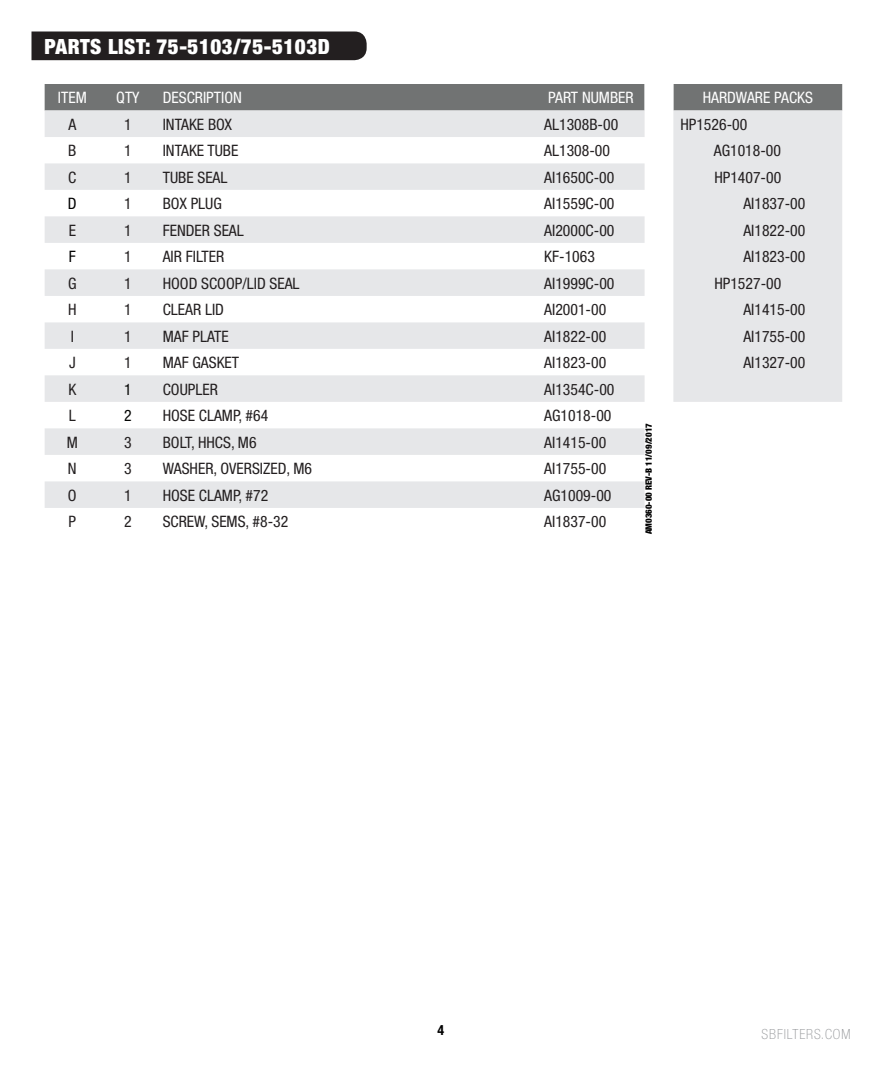
<style>
.page{position:relative;width:882px;height:1071px;background:#fff}
.page>*{position:absolute;margin:0;border:0;box-sizing:border-box;transform-origin:0 0}
.t1{font:900 condensed 21px "Helvetica Neue";letter-spacing:.025em;color:#fff}
.t2{font:condensed 15.75px "Helvetica Neue";color:#231f20}
.t3{font:condensed 15.75px "Helvetica Neue";color:#fff}
.t4{font:condensed 15.75px "Helvetica Neue";color:#000}
.t5{font:condensed 15.75px "Helvetica Neue";color:#040503}
.t6{font:100 condensed 14px "Helvetica Neue";letter-spacing:.065em;color:#939598}
.t7{font:700 condensed 14px "Helvetica Neue";color:#000}
.t8{font:900 condensed 8.75px "Helvetica Neue";color:#000}
</style>
<div class="page">
<svg style="left:45px;top:84px;width:797px;height:27px;background:#797b7b"></svg>
<svg style="left:45px;top:111px;width:797px;height:397px;fill:#e6e7e9"></svg>
<svg style="left:66px;top:195px;width:13px;height:18px"></svg>
<svg style="left:66px;top:248px;width:13px;height:18px"></svg>
<div style="left:32px;top:32px;width:335px;height:28px;background:#231f20"></div>
<h1 class="t1" style="left:45px;top:34px;width:287px">PARTS LIST: 75-5103/75-5103D</h1>
<p class="t3" style="left:58px;top:89px;width:30px">ITEM</p>
<p class="t3" style="left:116px;top:89px;width:25px">QTY</p>
<p class="t3" style="left:163px;top:89px;width:81px">DESCRIPTION</p>
<p class="t3" style="left:548px;top:89px;width:87px">PART NUMBER</p>
<p class="t3" style="left:703px;top:89px;width:112px">HARDWARE PACKS</p>
<p class="t2" style="left:68px;top:115px;width:9px">A</p>
<p class="t2" style="left:124px;top:115px;width:9px">1</p>
<p class="t2" style="left:163px;top:115px;width:71px">INTAKE BOX</p>
<p class="t2" style="left:544px;top:115px;width:75px">AL1308B-00</p>
<p class="t2" style="left:680px;top:115px;width:68px">HP1526-00</p>
<p class="t2" style="left:68px;top:142px;width:10px">B</p>
<p class="t2" style="left:124px;top:142px;width:9px">1</p>
<p class="t2" style="left:163px;top:142px;width:77px">INTAKE TUBE</p>
<p class="t2" style="left:544px;top:142px;width:67px">AL1308-00</p>
<p class="t2" style="left:714px;top:142px;width:69px">AG1018-00</p>
<p class="t2" style="left:68px;top:168px;width:10px">C</p>
<p class="t2" style="left:124px;top:168px;width:9px">1</p>
<p class="t2" style="left:163px;top:168px;width:66px">TUBE SEAL</p>
<p class="t2" style="left:544px;top:168px;width:72px">AI1650C-00</p>
<p class="t2" style="left:714px;top:168px;width:68px">HP1407-00</p>
<p class="t4" style="left:68px;top:195px;width:10px">D</p>
<p class="t2" style="left:124px;top:195px;width:9px">1</p>
<p class="t2" style="left:163px;top:195px;width:61px">BOX PLUG</p>
<p class="t2" style="left:544px;top:195px;width:72px">AI1559C-00</p>
<p class="t2" style="left:743px;top:195px;width:63px">AI1837-00</p>
<p class="t2" style="left:69px;top:221px;width:9px">E</p>
<p class="t2" style="left:124px;top:221px;width:9px">1</p>
<p class="t2" style="left:163px;top:221px;width:83px">FENDER SEAL</p>
<p class="t2" style="left:544px;top:221px;width:72px">AI2000C-00</p>
<p class="t2" style="left:743px;top:221px;width:63px">AI1822-00</p>
<p class="t4" style="left:69px;top:248px;width:8px">F</p>
<p class="t2" style="left:124px;top:248px;width:9px">1</p>
<p class="t2" style="left:163px;top:248px;width:63px">AIR FILTER</p>
<p class="t2" style="left:544px;top:248px;width:52px">KF-1063</p>
<p class="t2" style="left:743px;top:248px;width:63px">AI1823-00</p>
<p class="t2" style="left:68px;top:274px;width:10px">G</p>
<p class="t2" style="left:124px;top:274px;width:9px">1</p>
<p class="t2" style="left:163px;top:274px;width:138px">HOOD SCOOP/LID SEAL</p>
<p class="t2" style="left:544px;top:274px;width:72px">AI1999C-00</p>
<p class="t2" style="left:714px;top:274px;width:68px">HP1527-00</p>
<p class="t2" style="left:68px;top:301px;width:10px">H</p>
<p class="t2" style="left:124px;top:301px;width:9px">1</p>
<p class="t2" style="left:163px;top:301px;width:63px">CLEAR LID</p>
<p class="t2" style="left:544px;top:301px;width:63px">AI2001-00</p>
<p class="t2" style="left:743px;top:301px;width:63px">AI1415-00</p>
<p class="t2" style="left:71px;top:327px;width:5px">I</p>
<p class="t2" style="left:124px;top:327px;width:9px">1</p>
<p class="t2" style="left:163px;top:327px;width:67px">MAF PLATE</p>
<p class="t2" style="left:544px;top:327px;width:63px">AI1822-00</p>
<p class="t2" style="left:743px;top:327px;width:63px">AI1755-00</p>
<p class="t2" style="left:69px;top:354px;width:8px">J</p>
<p class="t2" style="left:124px;top:354px;width:9px">1</p>
<p class="t2" style="left:163px;top:354px;width:78px">MAF GASKET</p>
<p class="t2" style="left:544px;top:354px;width:63px">AI1823-00</p>
<p class="t2" style="left:743px;top:354px;width:63px">AI1327-00</p>
<p class="t2" style="left:68px;top:380px;width:9px">K</p>
<p class="t5" style="left:124px;top:380px;width:9px">1</p>
<p class="t2" style="left:163px;top:380px;width:57px">COUPLER</p>
<p class="t2" style="left:544px;top:380px;width:72px">AI1354C-00</p>
<p class="t2" style="left:69px;top:407px;width:8px">L</p>
<p class="t5" style="left:124px;top:407px;width:9px">2</p>
<p class="t2" style="left:163px;top:407px;width:107px">HOSE CLAMP, #64</p>
<p class="t2" style="left:544px;top:407px;width:69px">AG1018-00</p>
<p class="t2" style="left:67px;top:433px;width:13px">M</p>
<p class="t2" style="left:124px;top:433px;width:9px">3</p>
<p class="t2" style="left:163px;top:433px;width:95px">BOLT, HHCS, M6</p>
<p class="t2" style="left:544px;top:433px;width:63px">AI1415-00</p>
<p class="t2" style="left:68px;top:460px;width:10px">N</p>
<p class="t2" style="left:124px;top:460px;width:9px">3</p>
<p class="t2" style="left:163px;top:460px;width:151px">WASHER, OVERSIZED, M6</p>
<p class="t2" style="left:544px;top:460px;width:63px">AI1755-00</p>
<p class="t2" style="left:68px;top:486px;width:10px">O</p>
<p class="t2" style="left:124px;top:486px;width:9px">1</p>
<p class="t2" style="left:163px;top:486px;width:107px">HOSE CLAMP, #72</p>
<p class="t2" style="left:544px;top:486px;width:69px">AG1009-00</p>
<p class="t2" style="left:69px;top:513px;width:9px">P</p>
<p class="t2" style="left:124px;top:513px;width:9px">2</p>
<p class="t2" style="left:163px;top:513px;width:127px">SCREW, SEMS, #8-32</p>
<p class="t2" style="left:544px;top:513px;width:63px">AI1837-00</p>
<p class="t8" style="left:643px;top:534px;width:112px;rotate:-90deg">AM0360-00 REV-B 11/09/2017</p>
<p class="t7" style="left:438px;top:1021px;width:8px">4</p>
<p class="t6" style="left:762px;top:1027px;width:90px">SBFILTERS.COM</p>
</div>
